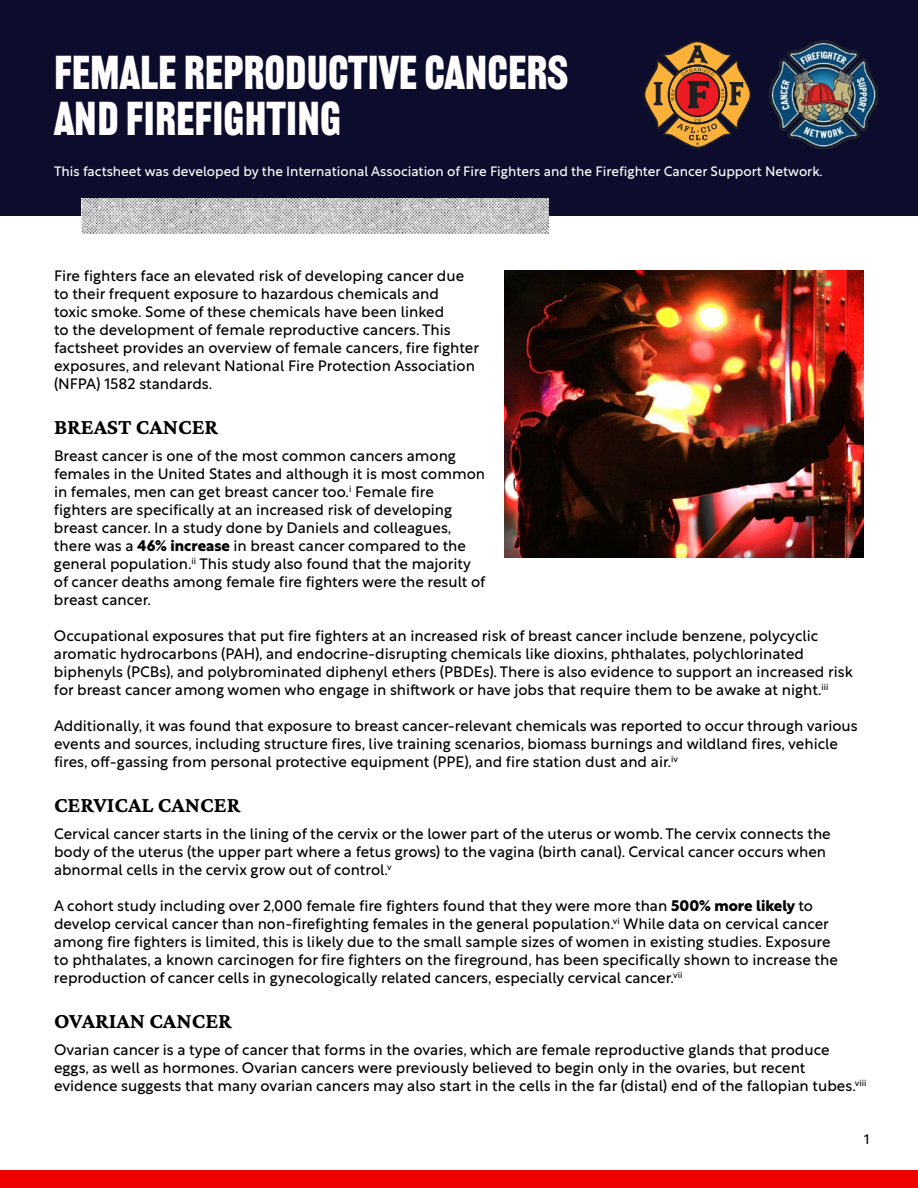
<style>
.page{position:relative;width:918px;height:1188px;background:#fff}
.page>*{position:absolute;margin:0;border:0;box-sizing:border-box;transform-origin:0 0}
.t1{font:46.5px/46.5px "Railroad Gothic ATF";color:#fff}
.t2{font:22.5px "Crimson Pro";color:#000}
.t3{font:15px/18px "Rustica";color:#000}
.t4{font:13.5px "Rustica";color:#fff}
.t5{font:13.5px "Rustica";color:#000}
.s1{font-weight:700}
</style>
<div class="page">
<div style="left:0;top:1170px;width:918px;height:18px;background:#e00"></div>
<div style="left:0;top:0;width:918px;height:216px;background:#0c0c2d"></div>
<img style="left:81px;top:198px;width:468px;height:36px">
<img style="left:769px;top:40px;width:109px;height:108px">
<svg style="left:644px;top:41px;width:107px;height:107px"></svg>
<img style="left:504px;top:270px;width:360px;height:288px">
<h1 class="t1" style="left:54px;top:49px;width:516px">FEMALE REPRODUCTIVE CANCERS<br>AND FIREFIGHTING</h1>
<p class="t4" style="left:54px;top:160px;width:770px">This factsheet was developed by the International Association of Fire Fighters and the Firefighter Cancer Support Network.</p>
<p class="t3" style="left:54px;top:265px;width:427px">Fire fighters face an elevated risk of developing cancer due to their frequent exposure to hazardous chemicals and<br>toxic smoke. Some of these chemicals have been linked<br>to the development of female reproductive cancers. This factsheet provides an overview of female cancers, fire fighter exposures, and relevant National Fire Protection Association (NFPA) 1582 standards.</p>
<h2 class="t2" style="left:54px;top:412px;width:166px">BREAST CANCER</h2>
<p class="t3" style="left:54px;top:445px;width:433px">Breast cancer is one of the most common cancers among females in the United States and although it is most common in females, men can get breast cancer too.<sup>i</sup> Female fire fighters are specifically at an increased risk of developing breast cancer. In a study done by Daniels and colleagues, there was a <span class="s1">46% increase</span> in breast cancer compared to the general population.<sup>ii</sup> This study also found that the majority of cancer deaths among female fire fighters were the result of breast cancer.</p>
<p class="t3" style="left:54px;top:625px;width:800px">Occupational exposures that put fire fighters at an increased risk of breast cancer include benzene, polycyclic aromatic hydrocarbons (PAH), and endocrine-disrupting chemicals like dioxins, phthalates, polychlorinated biphenyls (PCBs), and polybrominated diphenyl ethers (PBDEs). There is also evidence to support an increased risk for breast cancer among women who engage in shiftwork or have jobs that require them to be awake at night.<sup>iii</sup></p>
<p class="t3" style="left:54px;top:715px;width:805px">Additionally, it was found that exposure to breast cancer-relevant chemicals was reported to occur through various events and sources, including structure fires, live training scenarios, biomass burnings and wildland fires, vehicle fires, off-gassing from personal protective equipment (PPE), and fire station dust and air.<sup>iv</sup></p>
<h2 class="t2" style="left:54px;top:790px;width:188px">CERVICAL CANCER</h2>
<p class="t3" style="left:54px;top:823px;width:778px">Cervical cancer starts in the lining of the cervix or the lower part of the uterus or womb. The cervix connects the body of the uterus (the upper part where a fetus grows) to the vagina (birth canal). Cervical cancer occurs when abnormal cells in the cervix grow out of control.<sup>v</sup></p>
<p class="t3" style="left:54px;top:895px;width:785px">A cohort study including over 2,000 female fire fighters found that they were more than <span class="s1">500% more likely</span> to develop cervical cancer than non-firefighting females in the general population.<sup>vi</sup> While data on cervical cancer among fire fighters is limited, this is likely due to the small sample sizes of women in existing studies. Exposure to phthalates, a known carcinogen for fire fighters on the fireground, has been specifically shown to increase the reproduction of cancer cells in gynecologically related cancers, especially cervical cancer.<sup>vii</sup></p>
<h2 class="t2" style="left:54px;top:1006px;width:179px">OVARIAN CANCER</h2>
<p class="t3" style="left:54px;top:1039px;width:814px">Ovarian cancer is a type of cancer that forms in the ovaries, which are female reproductive glands that produce eggs, as well as hormones. Ovarian cancers were previously believed to begin only in the ovaries, but recent evidence suggests that many ovarian cancers may also start in the cells in the far (distal) end of the fallopian tubes.<sup>viii</sup></p>
<p class="t5" style="left:864px;top:1127px;width:7px">1</p>
</div>
